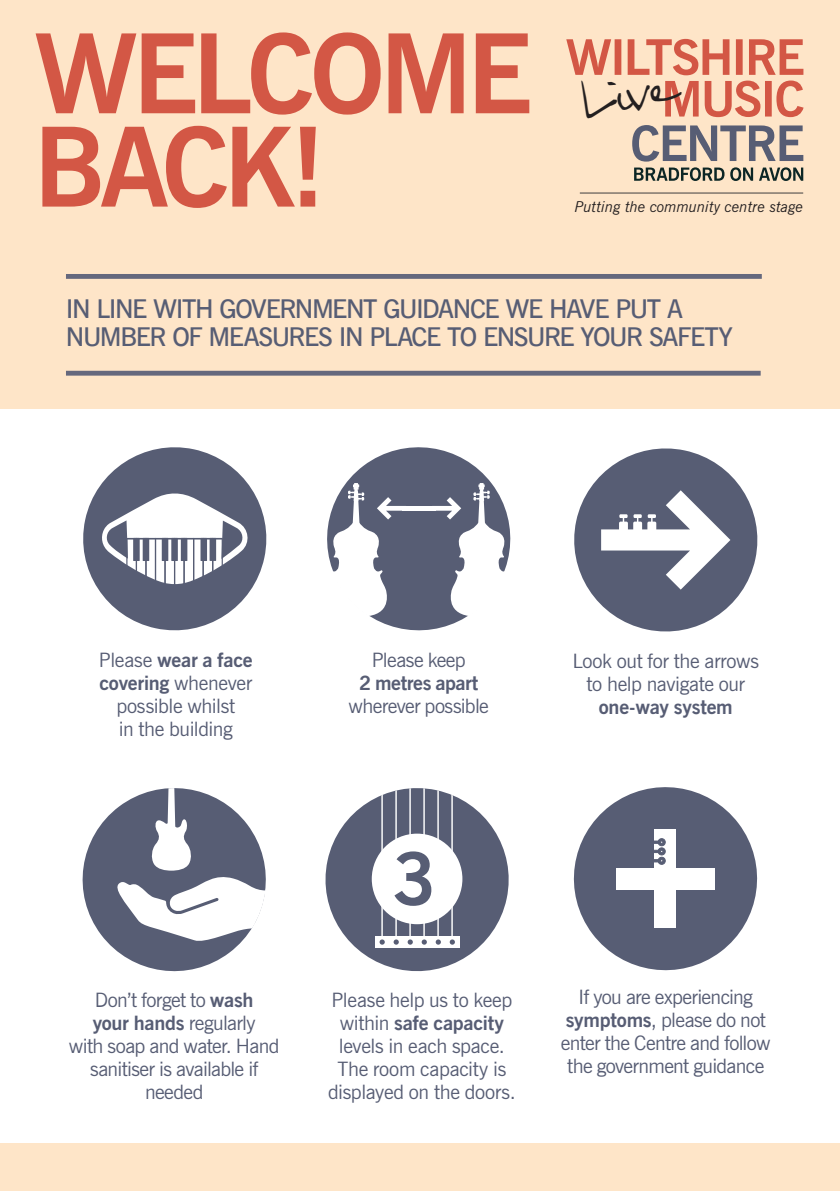
<style>
.page{position:relative;width:840px;height:1191px;background:#fff}
.page>*{position:absolute;margin:0;border:0;box-sizing:border-box;transform-origin:0 0}
.Body_Copy{font:700 109.8px/93.2px "News Gothic BT";letter-spacing:-.055em;color:#d35745}
.Body_Copy-2{font:700 72.8px "News Gothic BT";color:#575d74}
.t1{font:41px "FG Rebecca Script";color:#231f20}
.t2{font:600 26px/28.4px "News Gothic BT";letter-spacing:-.06em;color:#575d74}
.Body_Copy-3{font:20px/23px "News Gothic BT";letter-spacing:-.025em;color:#575d74;text-align:center}
.t3{font:italic 14.8px "News Gothic BT";color:#231f20}
.s1{font-weight:700}
</style>
<div class="page">
<div style="left:0;top:0;width:839px;height:1191px;background:#fee5c8"></div>
<hr style="left:579px;top:193px;width:223px;height:1px;background:#3e3e3f">
<div style="left:66px;top:274px;width:695px;height:5px;background:#65687d"></div>
<hr style="left:66px;top:371px;width:694px;height:4px;background:#65687d">
<div style="left:0;top:410px;width:839px;height:733px;background:#fff"></div>
<svg style="left:327px;top:447px;width:184px;height:184px;fill:#575d74"></svg>
<svg style="left:330px;top:483px;width:76px;height:133px"></svg>
<svg style="left:432px;top:483px;width:75px;height:133px"></svg>
<div style="left:402px;top:506px;width:33px;height:5px;background:#fff"></div>
<svg style="left:325px;top:788px;width:184px;height:184px"></svg>
<svg style="left:574px;top:448px;width:184px;height:184px"></svg>
<svg style="left:83px;top:447px;width:184px;height:184px"></svg>
<div style="left:200px;top:538px;width:7px;height:23px;background:#575d74"></div>
<div style="left:209px;top:538px;width:7px;height:23px;background:#575d74"></div>
<svg style="left:82px;top:811px;width:184px;height:161px;fill:#575d74"></svg>
<svg style="left:113px;top:788px;width:152px;height:155px"></svg>
<svg style="left:573px;top:787px;width:185px;height:184px;fill:#575d74"></svg>
<div style="left:615px;top:868px;width:99px;height:21px;background:#fff"></div>
<div style="left:654px;top:829px;width:21px;height:99px;background:#fff"></div>
<svg style="left:648px;top:838px;width:17px;height:26px"></svg>
<svg style="left:566px;top:39px;width:237px;height:78px;background:#eeb39a"></svg>
<svg style="left:632px;top:125px;width:170px;height:56px;background:#b0a69c"></svg>
<p class="Body_Copy" style="left:34px;top:27px;width:500px">WELCOME<br>BACK!</p>
<p class="t1" style="left:576px;top:81px;width:100px;rotate:-13deg">Live</p>
<p class="t3" style="left:574px;top:197px;width:230px">Putting the community centre stage</p>
<p class="t2" style="left:66px;top:294px;width:668px">IN LINE WITH GOVERNMENT GUIDANCE WE HAVE PUT A<br>NUMBER OF MEASURES IN PLACE TO ENSURE YOUR SAFETY</p>
<p class="Body_Copy-3" style="left:99px;top:648px;width:155px">Please <span class="s1">wear a face covering</span> whenever possible whilst<br>in the building</p>
<p class="Body_Copy-3" style="left:348px;top:648px;width:142px">Please keep<br><span class="s1">2 metres apart </span>wherever possible</p>
<p class="Body_Copy-2" style="left:392px;top:835px;width:46px">3</p>
<p class="Body_Copy-3" style="left:572px;top:649px;width:188px">Look out for the arrows to help navigate our <span class="s1">one-way system</span></p>
<p class="Body_Copy-3" style="left:69px;top:988px;width:212px">Don’t forget to <span class="s1">wash<br>your hands</span> regularly<br>with soap and water. Hand sanitiser is available if needed</p>
<p class="Body_Copy-3" style="left:560px;top:985px;width:211px">If you are experiencing <span class="s1">symptoms</span>, please do not enter the Centre and follow the government guidance</p>
<p class="Body_Copy-3" style="left:328px;top:988px;width:189px">Please help us to keep within <span class="s1">safe capacity </span>levels in each space.<br>The room capacity is displayed on the doors.</p>
</div>
